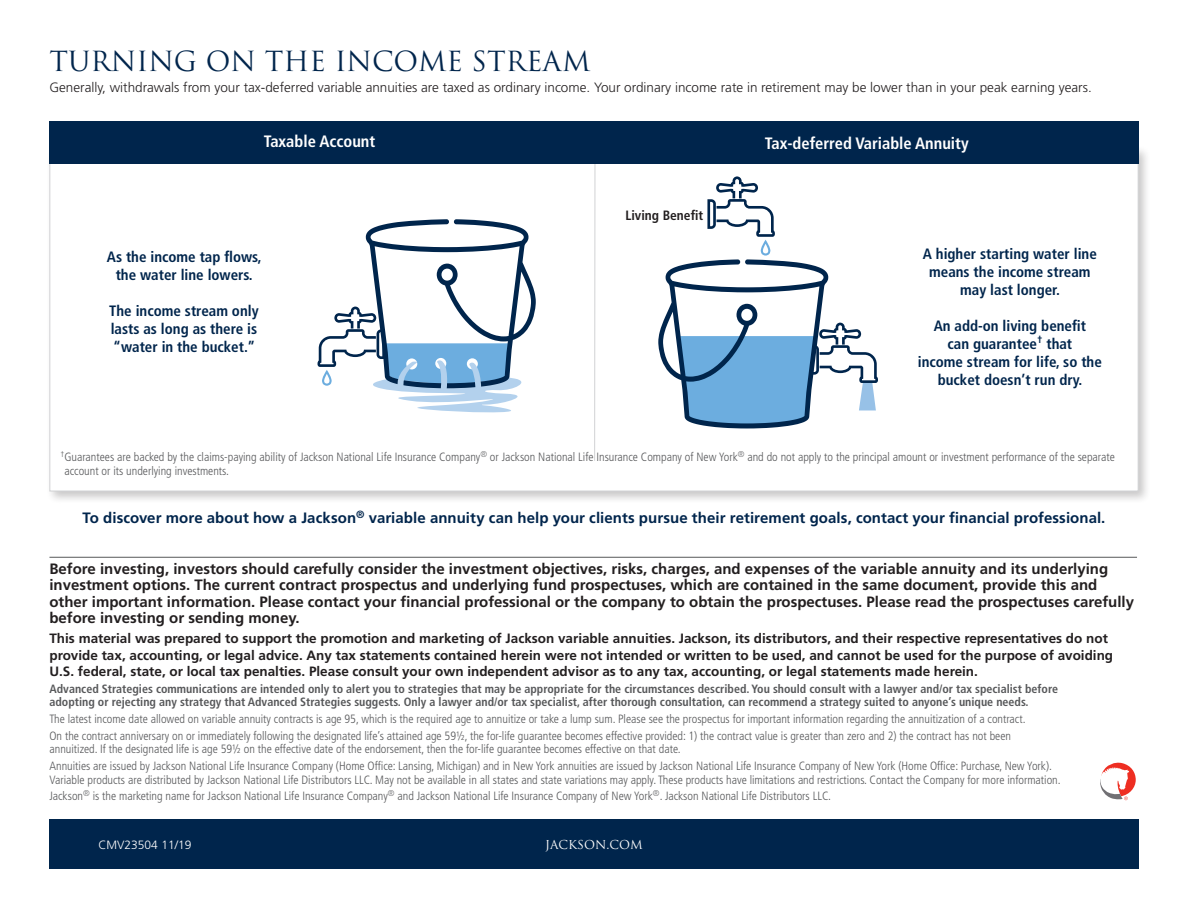
<style>
.page{position:relative;width:1188px;height:918px;background:#fff}
.page>*{position:absolute;margin:0;border:0;box-sizing:border-box;transform-origin:0 0}
.t1{font:27px "Trajan";color:#00254c}
.t2{font:700 condensed 16.5px "Frutiger";color:#fff}
.t3{font:700 15px/16.5px "Frutiger";color:#231f20}
.t4{font:700 condensed 15px/18px "Frutiger";color:#00254c;text-align:center}
.Call_To_Action{font:700 15px "Frutiger";letter-spacing:.005em;color:#00254c}
.t5{font:700 13.5px/16.5px "Frutiger";color:#231f20}
.t6{font:300 13.5px "Frutiger";color:#231f20}
.t7{font:700 condensed 13.5px "Frutiger";color:#231f20}
.t8{font:300 condensed 12px/13.5px "Frutiger";color:#57585a}
.t9{font:700 condensed 12px/13.5px "Frutiger";color:#57585a}
.t10{font:300 12px "Frutiger";color:#fff}
.t11{font:12px "Trajan";color:#fff}
</style>
<div class="page">
<div style="left:49px;top:819px;width:1090px;height:50px;background:#00254c"></div>
<hr style="left:49px;top:557px;width:1088px;height:1px;background:#57585a">
<div style="left:46px;top:145px;width:1106px;height:359px;background:#231f20;opacity:.25"></div>
<div style="left:49px;top:148px;width:1090px;height:343px;background:#fff;border:1px solid #d1d2d4"></div>
<hr style="left:594px;top:133px;width:1px;height:328px;background:#d1d2d4">
<div style="left:49px;top:121px;width:1090px;height:43px;background:#00254c"></div>
<svg style="left:658px;top:176px;width:220px;height:252px"></svg>
<svg style="left:318px;top:219px;width:218px;height:194px"></svg>
<svg style="left:1100px;top:762px;width:36px;height:38px"></svg>
<p class="t1" style="left:49px;top:45px;width:542px">TURNING ON THE INCOME STREAM</p>
<p class="t6" style="left:49px;top:80px;width:1044px">Generally, withdrawals from your tax-deferred variable annuities are taxed as ordinary income. Your ordinary income rate in retirement may be lower than in your peak earning years.</p>
<p class="t2" style="left:264px;top:132px;width:113px">Taxable Account</p>
<p class="t2" style="left:765px;top:134px;width:205px">Tax-deferred Variable Annuity</p>
<p class="t4" style="left:107px;top:248px;width:156px">As the income tap flows, the water line lowers.</p>
<p class="t4" style="left:109px;top:302px;width:151px;text-align:justify">The income stream only lasts as long as there is “water in the bucket.”</p>
<p class="t7" style="left:625px;top:207px;width:79px">Living Benefit</p>
<p class="t4" style="left:923px;top:245px;width:176px">A higher starting water line means the income stream may last longer.</p>
<p class="t4" style="left:918px;top:317px;width:186px">An add-on living benefit<br>can guarantee<sup>†</sup> that<br>income stream for life, so the bucket doesn’t run dry.</p>
<p class="t8" style="left:65px;top:450px;width:1052px;text-indent:-4px"><sup>†</sup>Guarantees are backed by the claims-paying ability of Jackson National Life Insurance Company<sup>®</sup> or Jackson National Life Insurance Company of New York<sup>®</sup> and do not apply to the principal amount or investment performance of the separate account or its underlying investments.</p>
<p class="Call_To_Action" style="left:83px;top:509px;width:1024px">To discover more about how a Jackson<sup>®</sup> variable annuity can help your clients pursue their retirement goals, contact your financial professional.</p>
<p class="t3" style="left:49px;top:560px;width:1086px">Before investing, investors should carefully consider the investment objectives, risks, charges, and expenses of the variable annuity and its underlying investment options. The current contract prospectus and underlying fund prospectuses, which are contained in the same document, provide this and other important information. Please contact your financial professional or the company to obtain the prospectuses. Please read the prospectuses carefully before investing or sending money.</p>
<p class="t5" style="left:49px;top:630px;width:1065px">This material was prepared to support the promotion and marketing of Jackson variable annuities. Jackson, its distributors, and their respective representatives do not provide tax, accounting, or legal advice. Any tax statements contained herein were not intended or written to be used, and cannot be used for the purpose of avoiding<br>U.S. federal, state, or local tax penalties. Please consult your own independent advisor as to any tax, accounting, or legal statements made herein.</p>
<p class="t9" style="left:49px;top:682px;width:1010px">Advanced Strategies communications are intended only to alert you to strategies that may be appropriate for the circumstances described. You should consult with a lawyer and/or tax specialist before adopting or rejecting any strategy that Advanced Strategies suggests. Only a lawyer and/or tax specialist, after thorough consultation, can recommend a strategy suited to anyone’s unique needs.</p>
<p class="t8" style="left:49px;top:712px;width:978px">The latest income date allowed on variable annuity contracts is age 95, which is the required age to annuitize or take a lump sum. Please see the prospectus for important information regarding the annuitization of a contract.</p>
<p class="t8" style="left:49px;top:729px;width:963px">On the contract anniversary on or immediately following the designated life’s attained age 59½, the for-life guarantee becomes effective provided: 1) the contract value is greater than zero and 2) the contract has not been annuitized. If the designated life is age 59½ on the effective date of the endorsement, then the for-life guarantee becomes effective on that date.</p>
<p class="t8" style="left:49px;top:759px;width:1013px">Annuities are issued by Jackson National Life Insurance Company (Home Office: Lansing, Michigan) and in New York annuities are issued by Jackson National Life Insurance Company of New York (Home Office: Purchase, New York).<br>Variable products are distributed by Jackson National Life Distributors LLC. May not be available in all states and state variations may apply. These products have limitations and restrictions. Contact the Company for more information.</p>
<p class="t8" style="left:49px;top:790px;width:783px">Jackson<sup>®</sup> is the marketing name for Jackson National Life Insurance Company<sup>®</sup> and Jackson National Life Insurance Company of New York<sup>®</sup>. Jackson National Life Distributors LLC.</p>
<p class="t10" style="left:98px;top:838px;width:95px">CMV23504 11/19</p>
<p class="t11" style="left:545px;top:837px;width:99px">JACKSON.COM</p>
</div>
